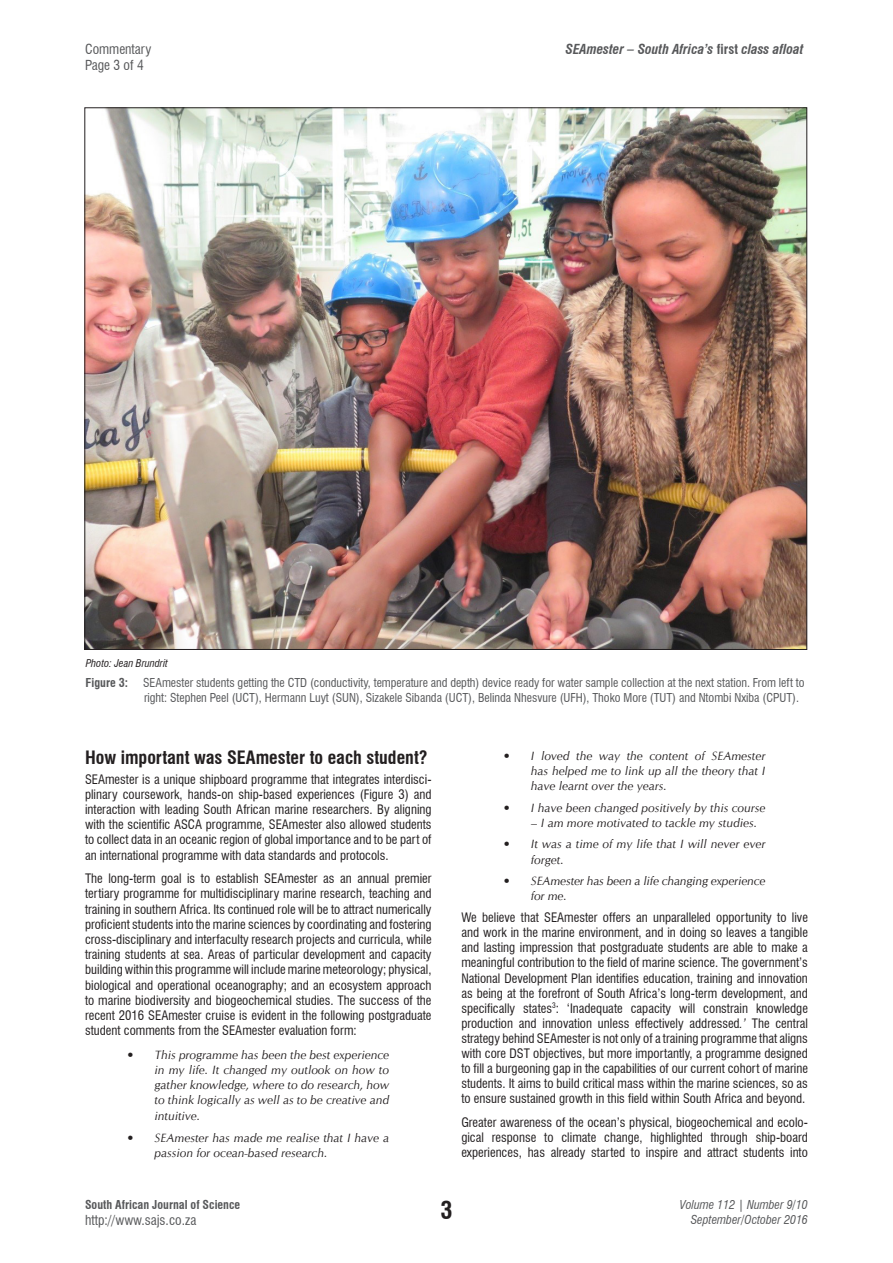
<style>
.page{position:relative;width:893px;height:1263px;background:#fff}
.page>*{position:absolute;margin:0;border:0;box-sizing:border-box;transform-origin:0 0}
.t1{font:700 condensed 24px "Swiss 721 BT";color:#231f20}
.Heading_1{font:700 condensed 18px "Swiss 721 BT";color:#231f20}
.HEADER_top{font:condensed 13.5px "Swiss 721 BT";color:#57585a}
.HEADER_top-2{font:italic 700 condensed 13.5px "Swiss 721 BT";color:#57585a}
.BODY{font:condensed 12.75px/15.1px "Swiss 721 BT";color:#231f20;text-align:justify}
.t2{font:italic 12px/15.1px "CG Omega";color:#231f20}
.FIG_caption{font:condensed 12px/15px "Swiss 721 BT";color:#57585a}
.t3{font:italic condensed 12px/14.4px "Swiss 721 BT";color:#57585a;text-align:right}
.FIG_caption-2{font:700 condensed 12px "Swiss 721 BT";color:#57585a}
.FIG_source{font:italic condensed 10.5px "Swiss 721 BT";color:#231f20}
.s1{font-style:normal}
.s2{font-style:italic}
</style>
<div class="page">
<img style="left:87px;top:110px;width:718px;height:538px">
<p class="HEADER_top" style="left:85px;top:41px;width:68px">Commentary</p>
<p class="HEADER_top-2" style="left:565px;top:41px;width:240px">SEAmester – South Africa’s <span class="s1">first</span> class afloat</p>
<p class="HEADER_top" style="left:85px;top:57px;width:60px">Page 3 of 4</p>
<p class="FIG_source" style="left:86px;top:657px;width:84px">Photo: Jean Brundrit</p>
<p class="FIG_caption-2" style="left:86px;top:675px;width:44px">Figure 3:</p>
<p class="FIG_caption" style="left:143px;top:675px;width:663px">SEAmester students getting the CTD (conductivity, temperature and depth) device ready for water sample collection at the next station. From left to right: Stephen Peel (UCT), Hermann Luyt (SUN), Sizakele Sibanda (UCT), Belinda Nhesvure (UFH), Thoko More (TUT) and Ntombi Nxiba (CPUT).</p>
<p class="Heading_1" style="left:85px;top:747px;width:344px">How important was SEAmester to each student?</p>
<p class="BODY" style="left:85px;top:771px;width:348px">SEAmester is a unique shipboard programme that integrates interdisci&shy;plinary coursework, hands-on ship-based experiences (Figure 3) and interaction with leading South African marine researchers. By aligning with the scientific ASCA programme, SEAmester also allowed students to collect data in an oceanic region of global importance and to be part of an international programme with data standards and protocols.</p>
<p class="BODY" style="left:85px;top:871px;width:348px">The long-term goal is to establish SEAmester as an annual premier tertiary programme for multidisciplinary marine research, teaching and training in southern Africa. Its continued role will be to attract numerically proficient students into the marine sciences by coordinating and fostering cross-disciplinary and interfaculty research projects and curricula, while training students at sea. Areas of particular development and capacity building within this programme will include marine meteorology; physical, biological and operational oceanography; and an ecosystem approach to marine biodiversity and biogeochemical studies. The success of the recent 2016 SEAmester cruise is evident in the following postgraduate student comments from the SEAmester evaluation form:</p>
<p class="t2" style="left:155px;top:1047px;width:236px;text-align:justify;text-indent:-27px">• This programme has been the best experience in my life. It changed my outlook on how to gather knowledge, where to do research, how to think logically as well as to be creative and intuitive.</p>
<p class="t2" style="left:155px;top:1130px;width:236px;text-indent:-27px">• SEAmester has made me realise that I have a passion for ocean-based research.</p>
<p class="t2" style="left:531px;top:748px;width:236px;text-align:justify;text-indent:-27px">• I loved the way the content of SEAmester has helped me to link up all the theory that I have learnt over the years.</p>
<p class="t2" style="left:504px;top:800px;width:263px">• I have been changed positively by this course</p>
<p class="t2" style="left:531px;top:815px;width:228px">– I am more motivated to tackle my studies.</p>
<p class="t2" style="left:531px;top:837px;width:236px;text-indent:-27px">• It was a time of my life that I will never ever forget.</p>
<p class="t2" style="left:531px;top:874px;width:236px;text-indent:-27px">• SEAmester has been a life changing experience for me.</p>
<p class="BODY" style="left:461px;top:910px;width:348px">We believe that SEAmester offers an unparalleled opportunity to live and work in the marine environment, and in doing so leaves a tangible and lasting impression that postgraduate students are able to make a meaningful contribution to the field of marine science. The government’s National Development Plan identifies education, training and innovation as being at the forefront of South Africa’s long-term development, and specifically states<sup>3</sup>: ‘Inadequate capacity will constrain knowledge production and innovation unless effectively addressed<span class="s2">.’</span> The central strategy behind SEAmester is not only of a training programme that aligns with core DST objectives, but more importantly, a programme designed to fill a burgeoning gap in the capabilities of our current cohort of marine students. It aims to build critical mass within the marine sciences, so as to ensure sustained growth in this field within South Africa and beyond.</p>
<p class="BODY" style="left:461px;top:1114px;width:348px">Greater awareness of the ocean’s physical, biogeochemical and ecolo&shy;gical response to climate change, highlighted through ship-board experiences, has already started to inspire and attract students into</p>
<p class="FIG_caption-2" style="left:85px;top:1197px;width:157px">South African Journal of Science</p>
<p class="HEADER_top" style="left:85px;top:1212px;width:113px">http://www.sajs.co.za</p>
<h1 class="t1" style="left:440px;top:1195px;width:13px">3</h1>
<p class="t3" style="left:680px;top:1198px;width:130px">Volume 112 | Number 9/10<br>September/October 2016</p>
</div>
